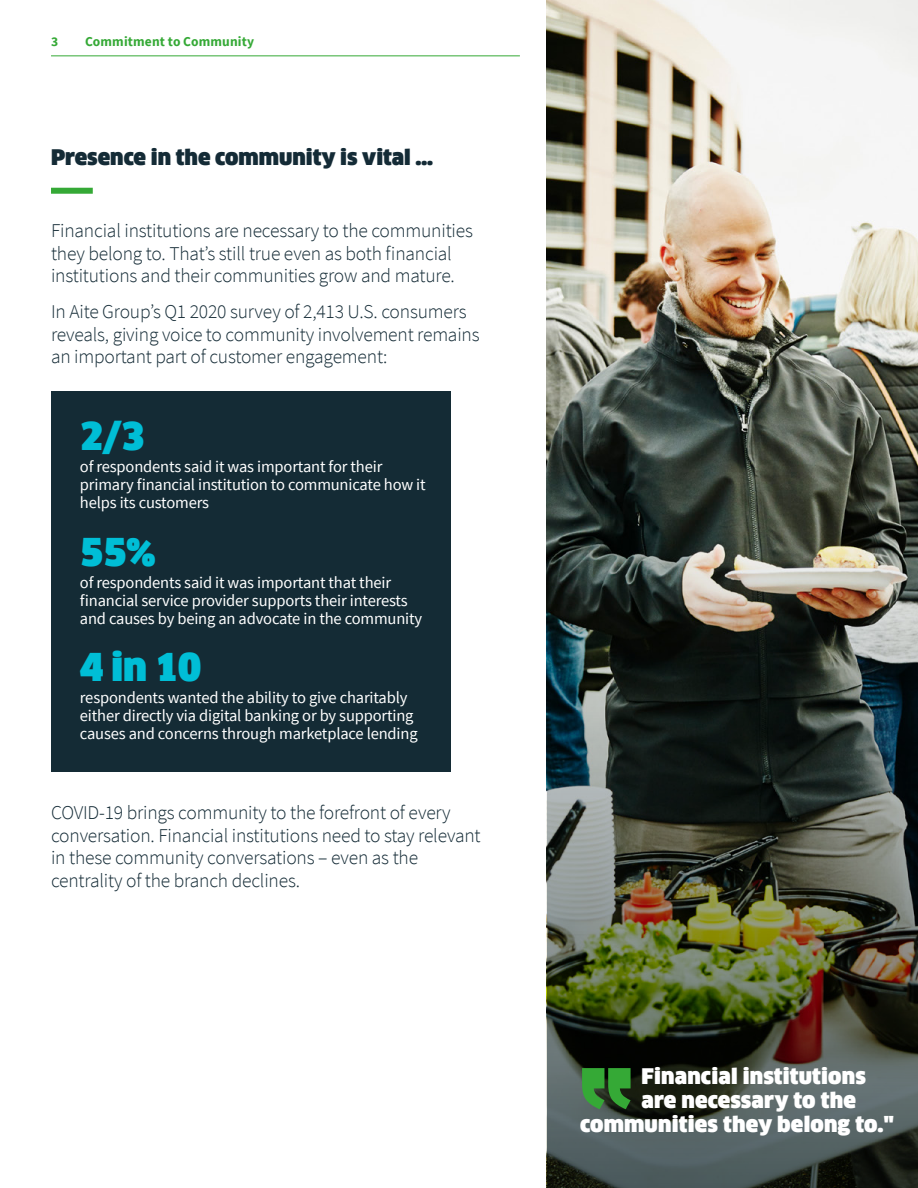
<style>
.page{position:relative;width:918px;height:1188px;background:#fff}
.page>*{position:absolute;margin:0;border:0;box-sizing:border-box;transform-origin:0 0}
.t1{font:900 37.5px "Clan Offc Pro";color:#00bed6}
.t2{font:900 21px "Clan Offc Pro";letter-spacing:.01em;color:#fff}
.t3{font:900 21px "Clan Offc Pro";color:#142b36}
.t4{font:300 19.5px/22.5px "Source Sans Pro";letter-spacing:-.01em;color:#142b36}
.t5{font:16.5px/18px "Source Sans Pro";letter-spacing:-.01em;color:#fff}
.t6{font:700 13.5px "Source Sans Pro";letter-spacing:.01em;color:#35a936}
</style>
<div class="page">
<div style="left:51px;top:188px;width:42px;height:6px;background:#35a936"></div>
<img style="left:547px;top:0;width:371px;height:520px">
<img style="left:547px;top:520px;width:371px;height:668px">
<svg style="left:582px;top:1068px;width:49px;height:41px;background:#318532"></svg>
<hr style="left:51px;top:55px;width:469px;height:1px;background:#35a936">
<div style="left:51px;top:391px;width:399px;height:380px;background:#142b35"></div>
<p class="t6" style="left:51px;top:33px;width:9px">3</p>
<p class="t6" style="left:85px;top:33px;width:171px">Commitment to Community</p>
<p class="t3" style="left:51px;top:145px;width:384px">Presence in the community is vital …</p>
<p class="t4" style="left:51px;top:219px;width:423px">Financial institutions are necessary to the communities they belong to. That’s still true even as both financial institutions and their communities grow and mature.</p>
<p class="t4" style="left:51px;top:300px;width:430px">In Aite Group’s Q1 2020 survey of 2,413 U.S. consumers reveals, giving voice to community involvement remains an important part of customer engagement:</p>
<h1 class="t1" style="left:80px;top:414px;width:66px">2/3</h1>
<p class="t5" style="left:80px;top:458px;width:347px">of respondents said it was important for their primary financial institution to communicate how it helps its customers</p>
<h1 class="t1" style="left:80px;top:530px;width:77px">55%</h1>
<p class="t5" style="left:80px;top:573px;width:344px">of respondents said it was important that their financial service provider supports their interests and causes by being an advocate in the community</p>
<h1 class="t1" style="left:80px;top:645px;width:123px">4 in 10</h1>
<p class="t5" style="left:80px;top:689px;width:339px">respondents wanted the ability to give charitably either directly via digital banking or by supporting causes and concerns through marketplace lending</p>
<p class="t4" style="left:51px;top:801px;width:431px">COVID-19 brings community to the forefront of every conversation. Financial institutions need to stay relevant in these community conversations – even as the centrality of the branch declines.</p>
<p class="t2" style="left:641px;top:1064px;width:226px">Financial institutions</p>
<p class="t2" style="left:641px;top:1088px;width:216px">are necessary to the</p>
<p class="t2" style="left:580px;top:1112px;width:315px">communities they belong to."</p>
</div>
